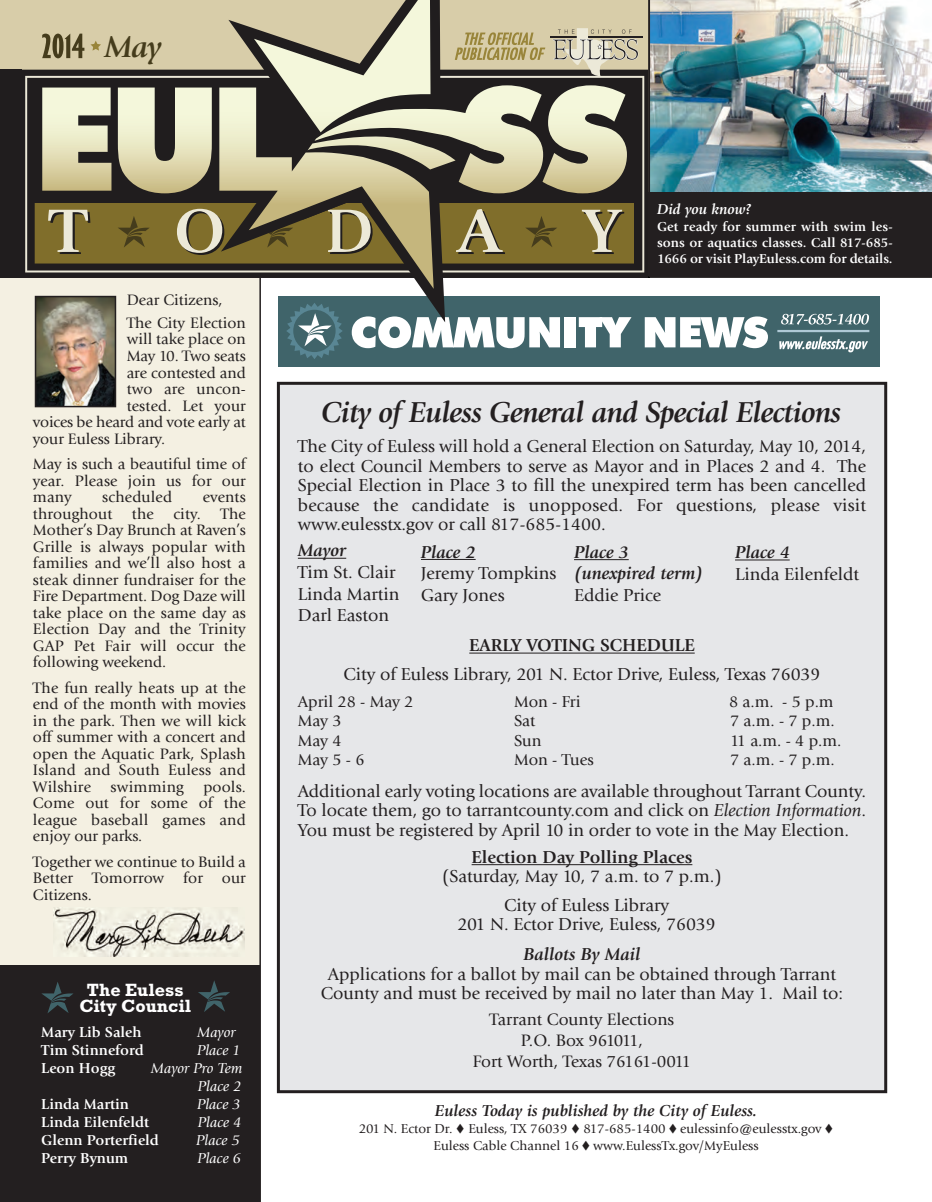
<style>
.page{position:relative;width:932px;height:1202px;background:#fff}
.page>*{position:absolute;margin:0;border:0;box-sizing:border-box;transform-origin:0 0}
.t1{font:italic 700 31.5px "Giovanni";color:#453c1c}
.t2{font:italic 700 30px "Giovanni";letter-spacing:-.025em;color:#231f20}
.t3{font:18px/19.5px "Giovanni";color:#231f20;text-align:justify}
.t4{font:italic 700 18px/21.6px "Giovanni";color:#231f20}
.t5{font:700 18px "Giovanni";color:#231f20}
.t6{font:700 18px/16.5px "Rockwell";color:#fff;text-align:center}
.t7{font:17.25px/21px "Giovanni";color:#231f20;text-align:center}
.t8{font:16.5px "Giovanni";color:#231f20}
.t9{font:italic 700 16.5px "Giovanni";color:#231f20}
.t10{font:15.75px/16.5px "Giovanni";color:#231f20;text-align:justify}
.t11{font:700 15px "Giovanni";color:#fff}
.t12{font:italic 15px/18px "Giovanni";color:#fff;text-align:right}
.t13{font:italic 700 15px "Giovanni";color:#fff}
.t14{font:13.5px/16.2px "Giovanni";color:#231f20}
.t15{font:700 13.5px/16.2px "Giovanni";letter-spacing:-.005em;color:#fff;text-align:justify}
.s1{font-style:italic}
</style>
<div class="page">
<div style="left:278px;top:297px;width:602px;height:70px;background:#40646a"></div>
<svg style="left:644px;top:316px;width:124px;height:32px"></svg>
<hr style="left:777px;top:330px;width:92px;height:2px;background:#afc9d6">
<svg style="left:779px;top:336px;width:89px;height:16px"></svg>
<svg style="left:781px;top:313px;width:88px;height:12px"></svg>
<div style="left:0;top:241px;width:260px;height:961px;background:#f4f0e2"></div>
<hr style="left:0;top:275px;width:932px;height:3px;background:#231f20">
<hr style="left:259px;top:278px;width:2px;height:924px;background:#231f20">
<svg style="left:25px;top:76px;width:619px;height:196px;background:#4e4b44"></svg>
<hr style="left:550px;top:37px;width:92px;height:1px;background:#231f20">
<hr style="left:550px;top:36px;width:92px;height:1px;background:#231f20">
<div style="left:0;top:70px;width:22px;height:208px;background:#201d1e"></div>
<svg style="left:38px;top:0;width:600px;height:359px"></svg>
<img style="left:650px;top:0;width:282px;height:192px">
<img style="left:38px;top:299px;width:75px;height:105px">
<div style="left:35px;top:296px;width:81px;height:111px;border:2px solid #231f20"></div>
<img style="left:53px;top:907px;width:191px;height:49px">
<hr style="left:648px;top:0;width:2px;height:277px;background:#231f20">
<div style="left:0;top:964px;width:260px;height:238px;background:#231f20"></div>
<svg style="left:41px;top:982px;width:32px;height:31px"></svg>
<svg style="left:198px;top:980px;width:32px;height:32px"></svg>
<div style="left:648px;top:192px;width:284px;height:84px;background:#231f20"></div>
<div style="left:278px;top:383px;width:607px;height:708px;background:#e6e7e9"></div>
<div style="left:277px;top:382px;width:610px;height:711px;border:3px solid #231f20"></div>
<hr style="left:298px;top:558px;width:48px;height:1px;background:#231f20">
<hr style="left:469px;top:652px;width:225px;height:1px;background:#231f20">
<hr style="left:471px;top:864px;width:221px;height:1px;background:#231f20">
<hr style="left:421px;top:559px;width:54px;height:1px;background:#231f20">
<hr style="left:735px;top:559px;width:54px;height:1px;background:#231f20">
<hr style="left:574px;top:559px;width:54px;height:1px;background:#231f20">
<h1 class="t1" style="left:104px;top:34px;width:58px">May</h1>
<p class="t10" style="left:127px;top:290px;width:121px;line-height:22.5px">Dear Citizens,<br>The City Election</p>
<p class="t10" style="left:127px;top:332px;width:121px">will take place on</p>
<p class="t10" style="left:127px;top:349px;width:121px">May 10. Two seats</p>
<p class="t10" style="left:127px;top:365px;width:121px">are contested and</p>
<p class="t10" style="left:127px;top:382px;width:121px">two are uncon-</p>
<p class="t10" style="left:127px;top:398px;width:121px">tested. Let your</p>
<p class="t10" style="left:33px;top:415px;width:214px">voices be heard and vote early at</p>
<p class="t10" style="left:33px;top:431px;width:134px">your Euless Library.</p>
<p class="t10" style="left:33px;top:457px;width:214px">May is such a beautiful time of year. Please join us for our many</p>
<p class="t10" style="left:102px;top:490px;width:71px">scheduled</p>
<p class="t10" style="left:33px;top:490px;width:214px;text-indent:170px">events throughout the city. The Mother’s Day Brunch at Raven’s Grille is always popular with families and we’ll also host a steak dinner fundraiser for the Fire Department. Dog Daze will take place on the same day as Election Day and the Trinity GAP Pet Fair will occur the following weekend.</p>
<p class="t10" style="left:33px;top:680px;width:214px">The fun really heats up at the end of the month with movies in the park. Then we will kick off summer with a concert and open the Aquatic Park, Splash Island and South Euless and Wilshire swimming pools.<br>Come out for some of the league baseball games and enjoy our parks.</p>
<p class="t10" style="left:33px;top:854px;width:214px">Together we continue to Build a Better Tomorrow for our Citizens.</p>
<p class="t6" style="left:79px;top:981px;width:113px">The Euless<br>City Council</p>
<p class="t11" style="left:41px;top:1026px;width:102px">Mary Lib Saleh</p>
<p class="t12" style="left:197px;top:1024px;width:40px">Mayor</p>
<p class="t11" style="left:41px;top:1044px;width:104px">Tim Stinneford</p>
<p class="t12" style="left:197px;top:1042px;width:45px">Place 1</p>
<p class="t11" style="left:41px;top:1062px;width:75px">Leon Hogg</p>
<p class="t12" style="left:151px;top:1060px;width:93px">Mayor Pro Tem<br>Place 2</p>
<p class="t11" style="left:41px;top:1098px;width:89px">Linda Martin</p>
<p class="t12" style="left:197px;top:1096px;width:45px">Place 3</p>
<p class="t11" style="left:41px;top:1116px;width:109px">Linda Eilenfeldt</p>
<p class="t12" style="left:198px;top:1114px;width:45px">Place 4</p>
<p class="t11" style="left:41px;top:1134px;width:119px">Glenn Porterfield</p>
<p class="t12" style="left:196px;top:1132px;width:45px">Place 5</p>
<p class="t11" style="left:41px;top:1152px;width:88px">Perry Bynum</p>
<p class="t12" style="left:197px;top:1150px;width:45px">Place 6</p>
<p class="t13" style="left:657px;top:203px;width:96px">Did you know?</p>
<p class="t15" style="left:657px;top:219px;width:237px">Get ready for summer with swim les&shy;sons or aquatics classes. Call 817-685- 1666 or visit PlayEuless.com for details.</p>
<h2 class="t2" style="left:321px;top:400px;width:521px">City of Euless General and Special Elections</h2>
<p class="t3" style="left:298px;top:438px;width:569px">The City of Euless will hold a General Election on Saturday, May 10, 2014, to elect Council Members to serve as Mayor and in Places 2 and 4. The Special Election in Place 3 to fill the unexpired term has been cancelled because the candidate is unopposed. For questions, please visit www.eulesstx.gov or call 817-685-1400.</p>
<p class="t4" style="left:298px;top:541px;width:50px">Mayor</p>
<p class="t3" style="left:298px;top:563px;width:103px;line-height:21.6px;text-align:left">Tim St. Clair<br>Linda Martin<br>Darl Easton</p>
<p class="t5" style="left:469px;top:638px;width:227px">EARLY VOTING SCHEDULE</p>
<p class="t3" style="left:343px;top:665px;width:478px">City of Euless Library, 201 N. Ector Drive, Euless, Texas 76039</p>
<p class="t8" style="left:298px;top:695px;width:117px">April 28 - May 2</p>
<p class="t8" style="left:514px;top:695px;width:68px">Mon - Fri</p>
<p class="t8" style="left:729px;top:695px;width:106px">8 a.m. - 5 p.m</p>
<p class="t8" style="left:298px;top:714px;width:45px">May 3</p>
<p class="t8" style="left:514px;top:714px;width:23px">Sat</p>
<p class="t8" style="left:730px;top:714px;width:106px">7 a.m. - 7 p.m.</p>
<p class="t8" style="left:298px;top:734px;width:45px">May 4</p>
<p class="t8" style="left:514px;top:734px;width:29px">Sun</p>
<p class="t8" style="left:730px;top:734px;width:113px">11 a.m. - 4 p.m.</p>
<p class="t8" style="left:298px;top:753px;width:68px">May5-6</p>
<p class="t8" style="left:514px;top:753px;width:81px">Mon - Tues</p>
<p class="t8" style="left:730px;top:753px;width:106px">7 a.m. - 7 p.m.</p>
<p class="t3" style="left:298px;top:782px;width:569px">Additional early voting locations are available throughout Tarrant County.<br>To locate them, go to tarrantcounty.com and click on <span class="s1">Election Information</span>.<br>You must be registered by April 10 in order to vote in the May Election.</p>
<p class="t5" style="left:471px;top:850px;width:222px">Election Day Polling Places</p>
<p class="t3" style="left:442px;top:863px;width:281px;line-height:28.5px;text-align:center">(Saturday, May 10, 7 a.m. to 7 p.m.)<br>City of Euless Library</p>
<p class="t3" style="left:457px;top:916px;width:260px">201 N. Ector Drive, Euless, 76039</p>
<p class="t4" style="left:523px;top:945px;width:118px">Ballots By Mail</p>
<p class="t3" style="left:321px;top:965px;width:524px;text-align:center">Applications for a ballot by mail can be obtained through Tarrant<br>County and must be received by mail no later than May 1. Mail to:</p>
<p class="t7" style="left:473px;top:1010px;width:219px">Tarrant County Elections<br>P.O. Box 961011,<br>Fort Worth, Texas 76161-0011</p>
<p class="t4" style="left:421px;top:542px;width:56px">Place 2</p>
<p class="t3" style="left:421px;top:564px;width:137px;line-height:21.6px">Jeremy Tompkins<br>Gary Jones</p>
<p class="t4" style="left:574px;top:542px;width:130px">Place 3 (unexpired term)</p>
<p class="t3" style="left:574px;top:587px;width:88px">Eddie Price</p>
<p class="t4" style="left:735px;top:543px;width:56px">Place 4</p>
<p class="t3" style="left:735px;top:565px;width:125px">Linda Eilenfeldt</p>
<p class="t9" style="left:435px;top:1103px;width:324px">Euless Today is published by the City of Euless.</p>
<p class="t14" style="left:433px;top:1121px;width:390px;text-indent:-75px">201 N. Ector Dr. Euless, TX 76039 817-685-1400 eulessinfo@eulesstx.gov<br>Euless Cable Channel 16 www.EulessTx.gov/MyEuless</p>
</div>
